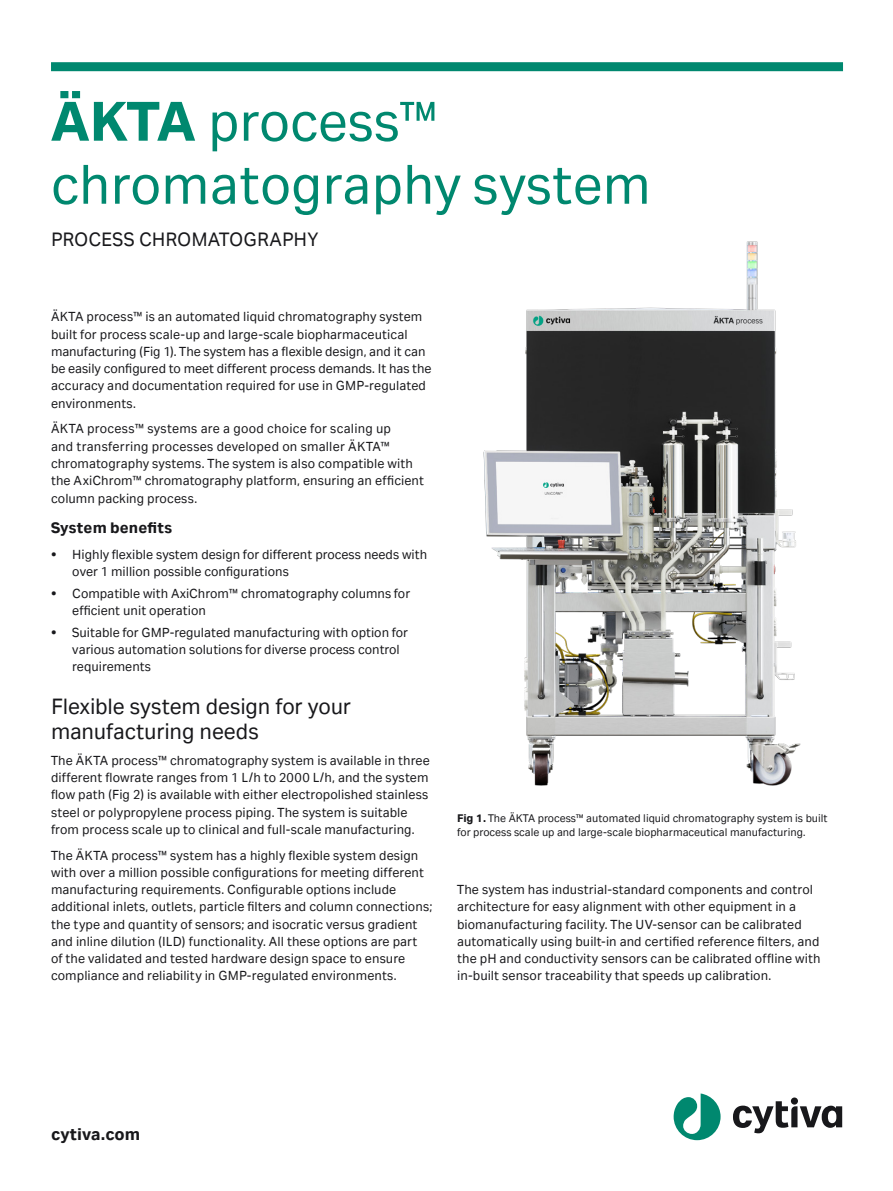
<style>
.page{position:relative;width:893px;height:1191px;background:#fff}
.page>*{position:absolute;margin:0;border:0;box-sizing:border-box;transform-origin:0 0}
.t1{font:60px/63px "Cytiva Aktiv";color:#00886f}
.t2{font:24px/25.5px "Cytiva Aktiv";letter-spacing:-.005em;color:#18181b}
.t3{font:21px "Cytiva Aktiv";color:#18181b}
.t4{font:700 18px "Cytiva Aktiv";color:#18181b}
.t5{font:700 16.5px "Cytiva Aktiv";letter-spacing:.005em;color:#18181b}
.t6{font:14.25px/17.2px "Cytiva Aktiv";letter-spacing:.005em;color:#18181b}
.t7{font:12px/14.2px "Cytiva Aktiv";color:#18181b}
.s1{font-weight:700}
</style>
<div class="page">
<div style="left:51px;top:62px;width:792px;height:9px;background:#00886f"></div>
<svg style="left:733px;top:1101px;width:109px;height:32px"></svg>
<div style="left:791px;top:1097px;width:7px;height:7px;background:#18181b;border-radius:50%"></div>
<svg style="left:674px;top:1093px;width:47px;height:47px"></svg>
<img style="left:483px;top:241px;width:318px;height:545px">
<h1 class="t1" style="left:51px;top:90px;width:601px"><span class="s1">ÄKTA</span> process™ chromatography system</h1>
<h3 class="t3" style="left:51px;top:228px;width:269px">PROCESS CHROMATOGRAPHY</h3>
<p class="t6" style="left:51px;top:308px;width:382px">ÄKTA process™ is an automated liquid chromatography system built for process scale-up and large-scale biopharmaceutical manufacturing (Fig 1). The system has a flexible design, and it can be easily configured to meet different process demands. It has the accuracy and documentation required for use in GMP-regulated environments.</p>
<p class="t6" style="left:51px;top:420px;width:375px">ÄKTA process™ systems are a good choice for scaling up<br>and transferring processes developed on smaller ÄKTA™ chromatography systems. The system is also compatible with the AxiChrom™ chromatography platform, ensuring an efficient column packing process.</p>
<p class="t5" style="left:51px;top:518px;width:123px">System benefits</p>
<p class="t6" style="left:72px;top:545px;width:356px;text-indent:-21px"><span class="s1">•</span> Highly flexible system design for different process needs with over 1 million possible configurations</p>
<p class="t6" style="left:72px;top:584px;width:339px;text-indent:-21px"><span class="s1">•</span> Compatible with AxiChrom™ chromatography columns for efficient unit operation</p>
<p class="t6" style="left:72px;top:623px;width:337px;text-indent:-21px"><span class="s1">•</span> Suitable for GMP-regulated manufacturing with option for various automation solutions for diverse process control requirements</p>
<h2 class="t2" style="left:51px;top:693px;width:302px">Flexible system design for your manufacturing needs</h2>
<p class="t6" style="left:51px;top:751px;width:380px">The ÄKTA process™ chromatography system is available in three different flowrate ranges from 1 L/h to 2000 L/h, and the system flow path (Fig 2) is available with either electropolished stainless steel or polypropylene process piping. The system is suitable from process scale up to clinical and full-scale manufacturing.</p>
<p class="t6" style="left:51px;top:846px;width:383px">The ÄKTA process™ system has a highly flexible system design with over a million possible configurations for meeting different manufacturing requirements. Configurable options include additional inlets, outlets, particle filters and column connections; the type and quantity of sensors; and isocratic versus gradient and inline dilution (ILD) functionality. All these options are part of the validated and tested hardware design space to ensure compliance and reliability in GMP-regulated environments.</p>
<p class="t7" style="left:457px;top:810px;width:372px"><span class="s1">Fig 1.</span> The ÄKTA process™ automated liquid chromatography system is built for process scale up and large-scale biopharmaceutical manufacturing.</p>
<p class="t6" style="left:457px;top:881px;width:365px">The system has industrial-standard components and control architecture for easy alignment with other equipment in a biomanufacturing facility. The UV-sensor can be calibrated automatically using built-in and certified reference filters, and the pH and conductivity sensors can be calibrated offline with in-built sensor traceability that speeds up calibration.</p>
<p class="t4" style="left:51px;top:1123px;width:91px">cytiva.com</p>
</div>
